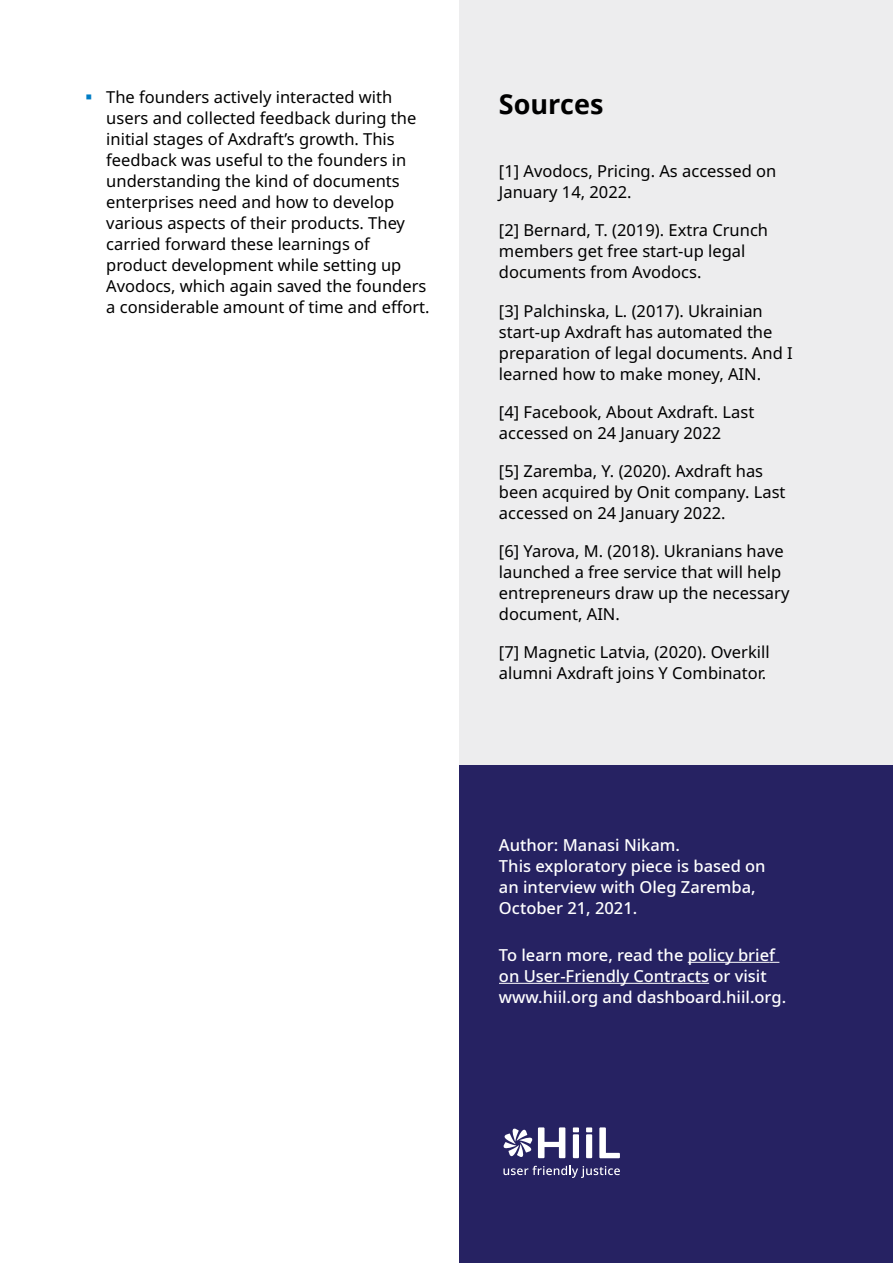
<style>
.page{position:relative;width:893px;height:1263px;background:#fff}
.page>*{position:absolute;margin:0;border:0;box-sizing:border-box;transform-origin:0 0}
.t1{font:700 27px "Noto Sans";color:#000}
.t2{font:16.5px/21px "Noto Sans";color:#000}
.t3{font:500 16.5px/21px "Noto Sans";color:#fff}
</style>
<div class="page">
<div style="left:459px;top:0;width:434px;height:806px;background:#ededee"></div>
<div style="left:459px;top:765px;width:434px;height:498px;background:#262262"></div>
<hr style="left:688px;top:962px;width:81px;height:1px;background:#fff">
<hr style="left:499px;top:983px;width:210px;height:1px;background:#fff">
<svg style="left:503px;top:1166px;width:117px;height:12px"></svg>
<div style="left:573px;top:1134px;width:6px;height:24px;background:#fff"></div>
<svg style="left:599px;top:1127px;width:21px;height:31px"></svg>
<svg style="left:503px;top:1127px;width:62px;height:32px"></svg>
<svg style="left:573px;top:1127px;width:6px;height:5px"></svg>
<div style="left:586px;top:1134px;width:6px;height:24px;background:#fff"></div>
<svg style="left:586px;top:1127px;width:6px;height:5px"></svg>
<p class="t2" style="left:106px;top:86px;width:325px">The founders actively interacted with users and collected feedback during the initial stages of Axdraft’s growth. This feedback was useful to the founders in understanding the kind of documents enterprises need and how to develop various aspects of their products. They carried forward these learnings of product development while setting up Avodocs, which again saved the founders a considerable amount of time and effort.</p>
<h1 class="t1" style="left:499px;top:85px;width:106px">Sources</h1>
<p class="t2" style="left:499px;top:161px;width:279px">[1] Avodocs, Pricing. As accessed on<br>January 14, 2022.</p>
<p class="t2" style="left:499px;top:220px;width:271px">[2] Bernard, T. (2019). Extra Crunch members get free start-up legal documents from Avodocs.</p>
<p class="t2" style="left:499px;top:300px;width:295px">[3] Palchinska, L. (2017). Ukrainian start-up Axdraft has automated the preparation of legal documents. And I learned how to make money, AIN.</p>
<p class="t2" style="left:499px;top:401px;width:257px">[4] Facebook, About Axdraft. Last accessed on 24 January 2022</p>
<p class="t2" style="left:499px;top:460px;width:288px">[5] Zaremba, Y. (2020). Axdraft has been acquired by Onit company. Last accessed on 24 January 2022.</p>
<p class="t2" style="left:499px;top:540px;width:292px">[6] Yarova, M. (2018). Ukranians have launched a free service that will help entrepreneurs draw up the necessary document, AIN.</p>
<p class="t2" style="left:499px;top:641px;width:272px">[7] Magnetic Latvia, (2020). Overkill alumni Axdraft joins Y Combinator.</p>
<p class="t3" style="left:499px;top:835px;width:268px">Author: Manasi Nikam.<br>This exploratory piece is based on an interview with Oleg Zaremba,<br>October 21, 2021.</p>
<p class="t3" style="left:499px;top:944px;width:289px">To learn more, read the policy brief on User-Friendly Contracts or visit www.hiil.org and dashboard.hiil.org.</p>
</div>
